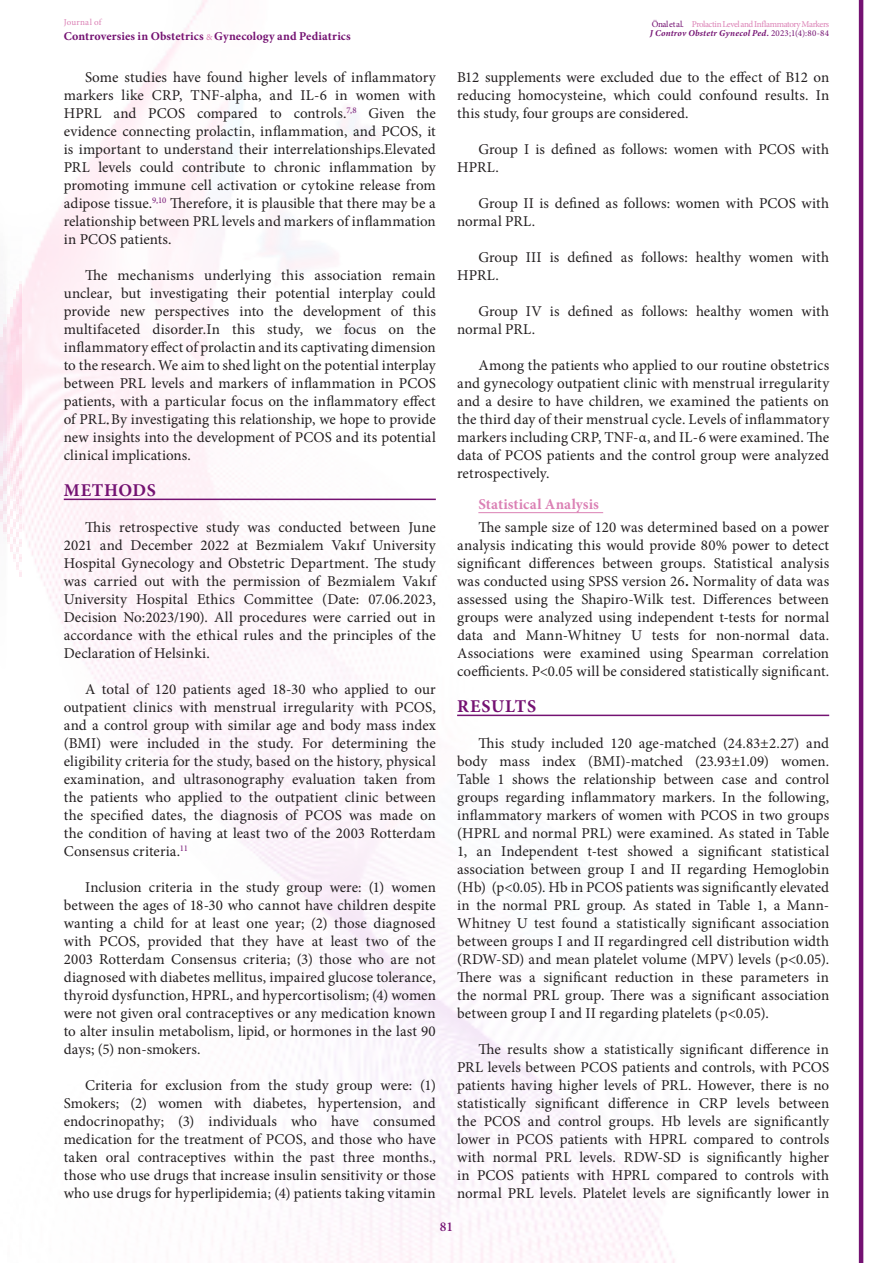
<style>
.page{position:relative;width:893px;height:1263px;background:#fff}
.page>*{position:absolute;margin:0;border:0;box-sizing:border-box;transform-origin:0 0}
._1__BAŞLIK{font:700 18px "Minion Pro";letter-spacing:.035em;color:#741272}
.Ana_metin{font:15px/18px "Minion Pro";letter-spacing:.005em;color:#231f20;text-align:justify}
._2__Başlık{font:700 15px "Minion Pro";letter-spacing:.005em;color:#db81b5}
.t1{font:600 13.5px "Minion Pro";color:#741272}
.t2{font:700 12px "Minion Pro";letter-spacing:.01em;color:#741272}
.t3{font:9px/9px "Minion Pro";letter-spacing:-.05em;color:#db81b5}
.t4{font:9px/9px "Minion Pro";letter-spacing:.01em;color:#db81b5}
.s1{font-weight:400;font-size:9px;color:#db81b5}
.s2{font-weight:700}
.s3{color:#741272}
.s4{font-weight:700;font-style:italic;color:#741272}
</style>
<div class="page">
<img style="left:21px;top:0;width:843px;height:1263px">
<div style="left:446px;top:16px;width:383px;height:24px;background:#fff"></div>
<img style="left:0;top:284px;width:21px;height:293px">
<hr style="left:64px;top:499px;width:372px;height:1px;background:#741272">
<hr style="left:478px;top:512px;width:125px;height:1px;background:#db81b5">
<hr style="left:457px;top:715px;width:372px;height:1px;background:#741272">
<p class="t4" style="left:64px;top:18px;width:39px">Journal of</p>
<p class="t2" style="left:64px;top:28px;width:289px">Controversies in Obstetrics <span class="s1">&amp;</span> Gynecology and Pediatrics</p>
<p class="Ana_metin" style="left:64px;top:68px;width:374px;text-indent:21px">Some studies have found higher levels of inflammatory markers like CRP, TNF-alpha, and IL-6 in women with HPRL and PCOS compared to controls.<sup>7,8</sup> Given the evidence connecting prolactin, inflammation, and PCOS, it is important to understand their interrelationships.Elevated PRL levels could contribute to chronic inflammation by promoting immune cell activation or cytokine release from adipose tissue.<sup>9,10</sup> Therefore, it is plausible that there may be a relationship between PRL levels and markers of inflammation in PCOS patients.</p>
<p class="Ana_metin" style="left:64px;top:266px;width:374px;text-indent:21px">The mechanisms underlying this association remain unclear, but investigating their potential interplay could provide new perspectives into the development of this multifaceted disorder.In this study, we focus on the inflammatory effect of prolactin and its captivating dimension to the research. We aim to shed light on the potential interplay between PRL levels and markers of inflammation in PCOS patients, with a particular focus on the inflammatory effect of PRL<span class="s2">.</span>By investigating this relationship, we hope to provide new insights into the development of PCOS and its potential clinical implications.</p>
<p class="_1__BAŞLIK" style="left:64px;top:477px;width:93px">METHODS</p>
<p class="Ana_metin" style="left:64px;top:518px;width:374px;text-indent:21px">This retrospective study was conducted between June 2021 and December 2022 at Bezmialem Vakıf University Hospital Gynecology and Obstetric Department. The study was carried out with the permission of Bezmialem Vakıf University Hospital Ethics Committee (Date: 07.06.2023, Decision No:2023/190). All procedures were carried out in accordance with the ethical rules and the principles of the Declaration of Helsinki.</p>
<p class="Ana_metin" style="left:64px;top:680px;width:374px;text-indent:21px">A total of 120 patients aged 18-30 who applied to our outpatient clinics with menstrual irregularity with PCOS, and a control group with similar age and body mass index (BMI) were included in the study. For determining the eligibility criteria for the study, based on the history, physical examination, and ultrasonography evaluation taken from the patients who applied to the outpatient clinic between the specified dates, the diagnosis of PCOS was made on the condition of having at least two of the 2003 Rotterdam Consensus criteria.<sup>11</sup></p>
<p class="Ana_metin" style="left:64px;top:878px;width:374px;text-indent:21px">Inclusion criteria in the study group were: (1) women between the ages of 18-30 who cannot have children despite wanting a child for at least one year; (2) those diagnosed with PCOS, provided that they have at least two of the 2003 Rotterdam Consensus criteria; (3) those who are not diagnosed with diabetes mellitus, impaired glucose tolerance, thyroid dysfunction, HPRL, and hypercortisolism; (4) women were not given oral contraceptives or any medication known to alter insulin metabolism, lipid, or hormones in the last 90 days; (5) non-smokers.</p>
<p class="Ana_metin" style="left:64px;top:1076px;width:374px;text-indent:21px">Criteria for exclusion from the study group were: (1)<br>Smokers; (2) women with diabetes, hypertension, and endocrinopathy; (3) individuals who have consumed medication for the treatment of PCOS, and those who have taken oral contraceptives within the past three months., those who use drugs that increase insulin sensitivity or those who use drugs for hyperlipidemia; (4) patients taking vitamin</p>
<p class="t3" style="left:650px;top:20px;width:181px"><span class="s3">Önal et al.</span> Prolactin Level and Inflammatory Markers<br><span class="s4">J Controv Obstetr Gynecol Ped.</span> <span class="s3">2023;1(4):80-84</span></p>
<p class="t4" style="left:798px;top:20px;width:32px;text-indent:-191px"><span class="s3">Cengiz et al.</span> Morphologi al analyses of abnormal sperm<br><span class="s3">3 54 61</span></p>
<p class="Ana_metin" style="left:457px;top:68px;width:374px">B12 supplements were excluded due to the effect of B12 on reducing homocysteine, which could confound results. In this study, four groups are considered.</p>
<p class="Ana_metin" style="left:457px;top:140px;width:374px;text-indent:21px">Group I is defined as follows: women with PCOS with<br>HPRL.</p>
<p class="Ana_metin" style="left:457px;top:194px;width:374px;text-indent:21px">Group II is defined as follows: women with PCOS with normal PRL.</p>
<p class="Ana_metin" style="left:457px;top:248px;width:374px;text-indent:21px">Group III is defined as follows: healthy women with<br>HPRL.</p>
<p class="Ana_metin" style="left:457px;top:302px;width:374px;text-indent:21px">Group IV is defined as follows: healthy women with normal PRL.</p>
<p class="Ana_metin" style="left:457px;top:356px;width:374px;text-indent:21px">Among the patients who applied to our routine obstetrics and gynecology outpatient clinic with menstrual irregularity and a desire to have children, we examined the patients on the third day of their menstrual cycle. Levels of inflammatory markers including CRP, TNF-α, and IL-6 were examined. The data of PCOS patients and the control group were analyzed retrospectively.</p>
<p class="_2__Başlık" style="left:478px;top:493px;width:122px">Statistical Analysis</p>
<p class="Ana_metin" style="left:457px;top:518px;width:374px;text-indent:21px">The sample size of 120 was determined based on a power analysis indicating this would provide 80% power to detect significant differences between groups. Statistical analysis was conducted using SPSS version 26<span class="s2">.</span> Normality of data was assessed using the Shapiro-Wilk test. Differences between groups were analyzed using independent t-tests for normal data and Mann-Whitney U tests for non-normal data.<br>Associations were examined using Spearman correlation coefficients. P&lt;0.05 will be considered statistically significant.</p>
<p class="_1__BAŞLIK" style="left:457px;top:693px;width:80px">RESULTS</p>
<p class="Ana_metin" style="left:457px;top:734px;width:374px;text-indent:21px">This study included 120 age-matched (24.83±2.27) and body mass index (BMI)-matched (23.93±1.09) women.<br>Table 1 shows the relationship between case and control groups regarding inflammatory markers. In the following, inflammatory markers of women with PCOS in two groups (HPRL and normal PRL) were examined. As stated in Table 1, an Independent t-test showed a significant statistical association between group I and II regarding Hemoglobin (Hb) (p&lt;0.05). Hb in PCOS patients was significantly elevated in the normal PRL group. As stated in Table 1, a Mann-Whitney U test found a statistically significant association between groups I and II regardingred cell distribution width (RDW-SD) and mean platelet volume (MPV) levels (p&lt;0.05).<br>There was a significant reduction in these parameters in the normal PRL group. There was a significant association between group I and II regarding platelets (p&lt;0.05).</p>
<p class="Ana_metin" style="left:457px;top:1040px;width:374px;text-indent:21px">The results show a statistically significant difference in PRL levels between PCOS patients and controls, with PCOS patients having higher levels of PRL. However, there is no statistically significant difference in CRP levels between the PCOS and control groups. Hb levels are significantly lower in PCOS patients with HPRL compared to controls with normal PRL levels. RDW-SD is significantly higher in PCOS patients with HPRL compared to controls with normal PRL levels. Platelet levels are significantly lower in</p>
<p class="t1" style="left:440px;top:1218px;width:15px">81</p>
</div>
